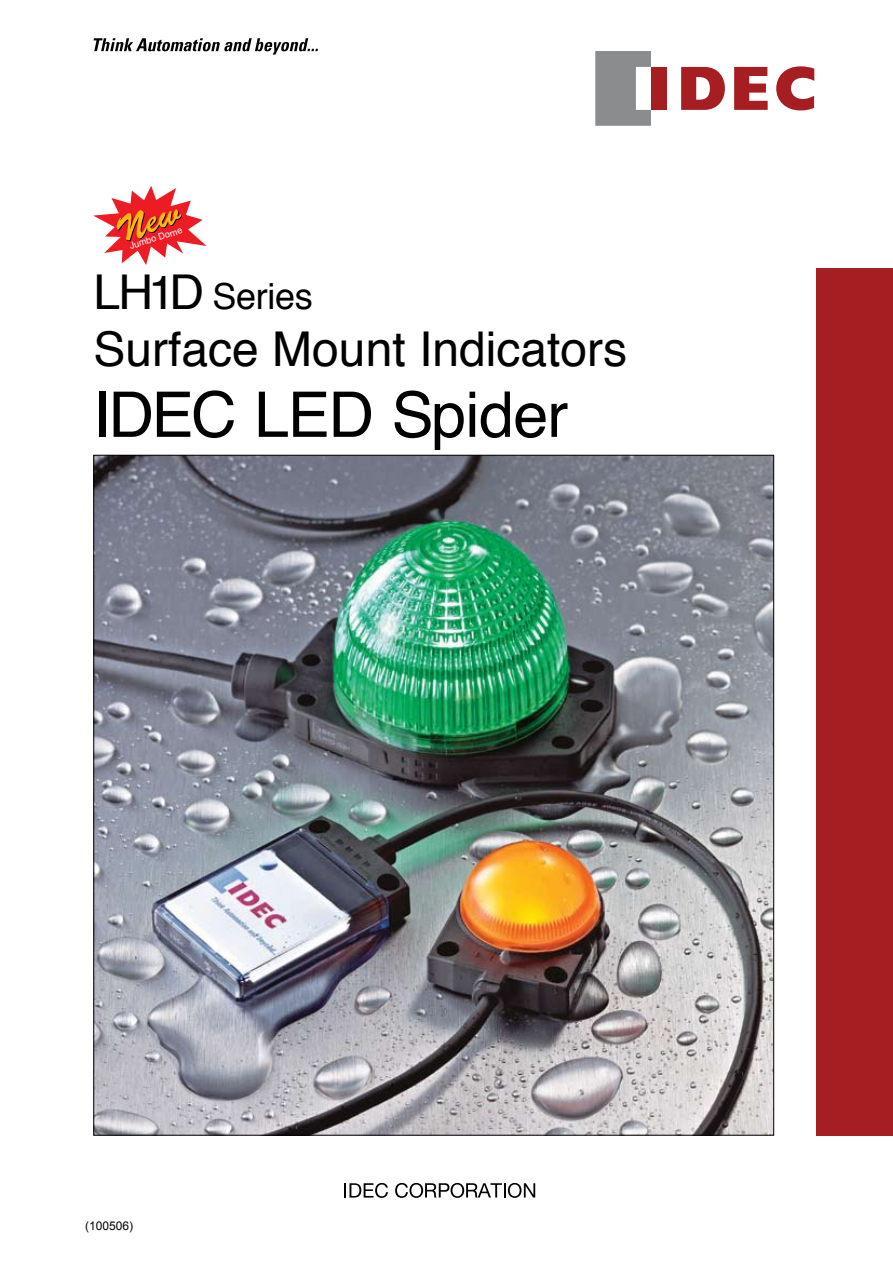
<style>
.page{position:relative;width:893px;height:1263px;background:#fff}
.page>*{position:absolute;margin:0;border:0;box-sizing:border-box;transform-origin:0 0}
.t1{font:63px "Helvetica";letter-spacing:-.02em;color:#000}
.t2{font:48px "Helvetica";color:#000}
.t3{font:36px "Helvetica";letter-spacing:-.01em;color:#000}
.t4{font:12px "Arial";color:#000}
.t5{font:9.15px "Helvetica";color:#fff}
.s1{font-size:48px}
</style>
<div class="page">
<img style="left:96px;top:457px;width:676px;height:676px">
<div style="left:816px;top:268px;width:77px;height:867px;background:#a71e22"></div>
<svg style="left:94px;top:38px;width:224px;height:17px"></svg>
<svg style="left:595px;top:51px;width:56px;height:75px"></svg>
<svg style="left:681px;top:67px;width:44px;height:43px"></svg>
<svg style="left:734px;top:67px;width:34px;height:43px"></svg>
<div style="left:651px;top:67px;width:16px;height:43px;background:#a71e22"></div>
<svg style="left:776px;top:66px;width:38px;height:44px"></svg>
<svg style="left:93px;top:186px;width:114px;height:79px"></svg>
<svg style="left:344px;top:1183px;width:44px;height:15px"></svg>
<svg style="left:395px;top:1183px;width:140px;height:15px"></svg>
<p class="t5" style="left:127px;top:238px;width:56px;rotate:-17deg">Jumbo Dome</p>
<p class="t3" style="left:94px;top:265px;width:221px"><span class="s1">LH1D</span> Series</p>
<p class="t2" style="left:94px;top:308px;width:535px">Surface Mount Indicators</p>
<h1 class="t1" style="left:94px;top:361px;width:476px">IDEC LED Spider</h1>
<p class="t4" style="left:85px;top:1219px;width:50px">(100506)</p>
</div>
